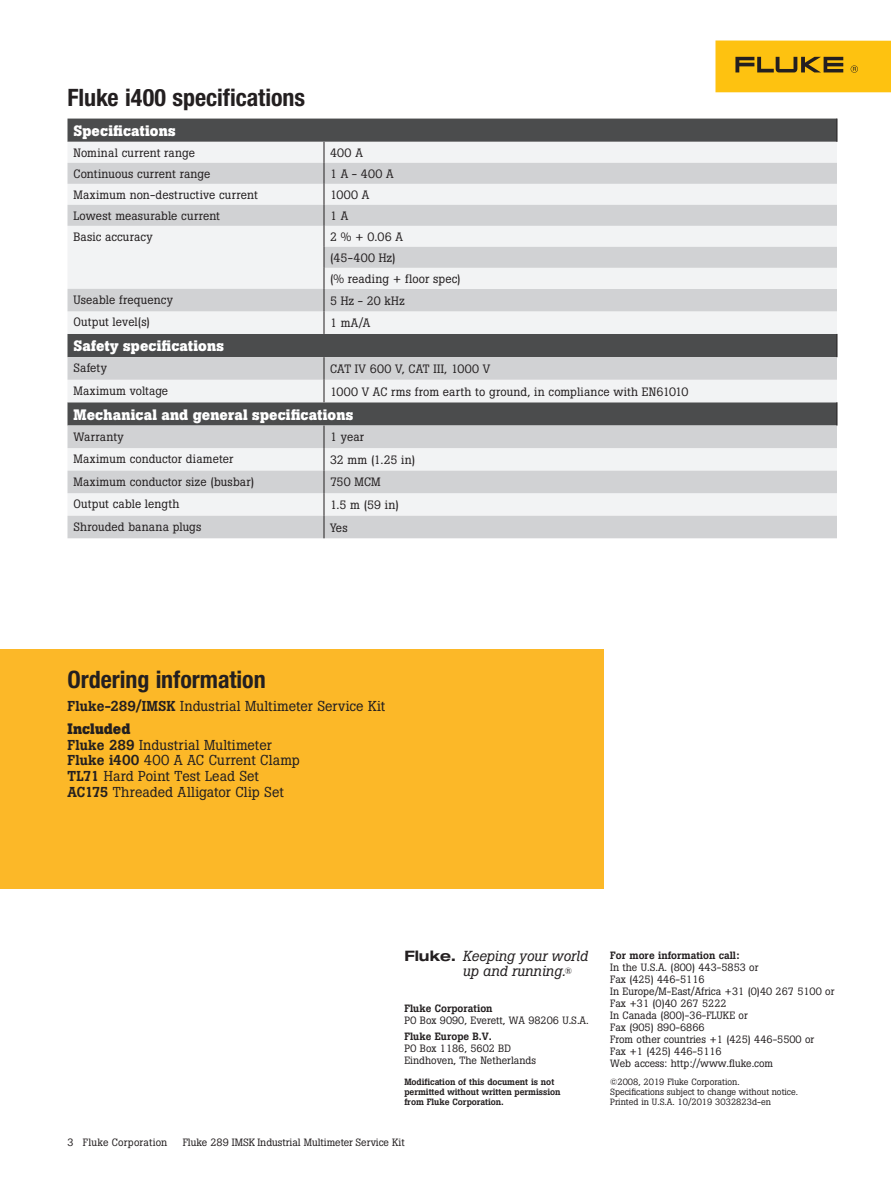
<style>
.page{position:relative;width:891px;height:1188px;background:#fff}
.page>*{position:absolute;margin:0;border:0;box-sizing:border-box;transform-origin:0 0}
.Specifications_heade{font:700 condensed 24px "Helvetica Neue LT Pro";color:#231f20}
.Order_info_header{font:700 condensed 24px "Helvetica Neue LT Pro";color:#231f20}
.Table_category_divid{font:700 15px "Boton Pro";letter-spacing:.015em;color:#fff}
.Ordering_info_subhea{font:700 15px "Boton Pro";letter-spacing:.005em;color:#231f20}
.t1{font:italic 14.4px/14.4px "Boton Pro";color:#231f20}
.Ordering_info_produc{font:14.25px/15.8px "Boton Pro";letter-spacing:.005em;color:#231f20}
.Ordering_info_body{font:14.25px "Boton Pro";letter-spacing:.01em;color:#231f20}
.Table_body_left_alig{font:12px "Boton Pro";letter-spacing:.015em;color:#231f20}
.t2{font:10.5px/12px "Boton Pro";color:#231f20}
.t3{font:500 10.5px "Boton Pro";color:#231f20}
.t4{font:10.5px "Boton Pro";letter-spacing:.02em;color:#231f20}
.t5{font:9px/9.8px "Boton Pro";color:#231f20}
.t6{font:500 9px/9.8px "Boton Pro";letter-spacing:-.005em;color:#231f20}
.s1{font-weight:500}
.s2{font-family:"Helvetica Neue LT Std";font-weight:700;font-style:normal;font-stretch:expanded}
.s3{font-style:normal;font-size:9px}
</style>
<div class="page">
<div style="left:716px;top:40px;width:175px;height:52px;background:#fec210"></div>
<svg style="left:735px;top:57px;width:108px;height:15px"></svg>
<svg style="left:851px;top:65px;width:7px;height:8px"></svg>
<div style="left:68px;top:119px;width:769px;height:23px;background:#4b4c4d"></div>
<div style="left:325px;top:142px;width:512px;height:21px;background:#f2f3f4"></div>
<svg style="left:68px;top:163px;width:769px;height:375px;fill:#d1d2d4"></svg>
<div style="left:324px;top:268px;width:513px;height:21px;background:#f2f3f4"></div>
<svg style="left:837px;top:119px;width:1px;height:23px"></svg>
<svg style="left:68px;top:142px;width:257px;height:192px"></svg>
<svg style="left:837px;top:334px;width:1px;height:23px"></svg>
<svg style="left:324px;top:357px;width:1px;height:45px"></svg>
<svg style="left:837px;top:402px;width:1px;height:24px"></svg>
<svg style="left:324px;top:426px;width:1px;height:112px"></svg>
<div style="left:0;top:650px;width:603px;height:239px;background:#fcb828"></div>
<p class="Specifications_heade" style="left:68px;top:83px;width:239px">Fluke i400 specifications</p>
<p class="Table_category_divid" style="left:74px;top:121px;width:104px">Specifications</p>
<p class="Table_body_left_alig" style="left:74px;top:145px;width:123px">Nominal current range</p>
<p class="Table_body_left_alig" style="left:330px;top:145px;width:34px">400 A</p>
<p class="Table_body_left_alig" style="left:74px;top:166px;width:138px">Continuous current range</p>
<p class="Table_body_left_alig" style="left:330px;top:166px;width:65px">1 A - 400 A</p>
<p class="Table_body_left_alig" style="left:74px;top:187px;width:186px">Maximum non-destructive current</p>
<p class="Table_body_left_alig" style="left:330px;top:187px;width:41px">1000 A</p>
<p class="Table_body_left_alig" style="left:74px;top:208px;width:148px">Lowest measurable current</p>
<p class="Table_body_left_alig" style="left:330px;top:208px;width:20px">1 A</p>
<p class="Table_body_left_alig" style="left:74px;top:229px;width:81px">Basic accuracy</p>
<p class="Table_body_left_alig" style="left:330px;top:229px;width:74px">2 % + 0.06 A</p>
<p class="Table_body_left_alig" style="left:330px;top:250px;width:67px">(45-400 Hz)</p>
<p class="Table_body_left_alig" style="left:330px;top:271px;width:132px">(% reading + floor spec)</p>
<p class="Table_body_left_alig" style="left:74px;top:292px;width:101px">Useable frequency</p>
<p class="Table_body_left_alig" style="left:330px;top:293px;width:76px">5 Hz - 20 kHz</p>
<p class="Table_body_left_alig" style="left:74px;top:314px;width:78px">Output level(s)</p>
<p class="Table_body_left_alig" style="left:330px;top:315px;width:42px">1 mA/A</p>
<p class="Table_category_divid" style="left:74px;top:336px;width:152px">Safety specifications</p>
<p class="Table_body_left_alig" style="left:74px;top:360px;width:35px">Safety</p>
<p class="Table_body_left_alig" style="left:330px;top:361px;width:162px">CAT IV 600 V, CAT III, 1000 V</p>
<p class="Table_body_left_alig" style="left:74px;top:383px;width:96px">Maximum voltage</p>
<p class="Table_body_left_alig" style="left:330px;top:384px;width:360px">1000 V AC rms from earth to ground, in compliance with EN61010</p>
<p class="Table_category_divid" style="left:74px;top:405px;width:281px">Mechanical and general specifications</p>
<p class="Table_body_left_alig" style="left:74px;top:429px;width:52px">Warranty</p>
<p class="Table_body_left_alig" style="left:330px;top:429px;width:36px">1 year</p>
<p class="Table_body_left_alig" style="left:74px;top:451px;width:161px">Maximum conductor diameter</p>
<p class="Table_body_left_alig" style="left:330px;top:452px;width:87px">32 mm (1.25 in)</p>
<p class="Table_body_left_alig" style="left:74px;top:474px;width:182px">Maximum conductor size (busbar)</p>
<p class="Table_body_left_alig" style="left:330px;top:474px;width:52px">750 MCM</p>
<p class="Table_body_left_alig" style="left:74px;top:496px;width:108px">Output cable length</p>
<p class="Table_body_left_alig" style="left:330px;top:497px;width:71px">1.5 m (59 in)</p>
<p class="Table_body_left_alig" style="left:74px;top:519px;width:129px">Shrouded banana plugs</p>
<p class="Table_body_left_alig" style="left:330px;top:520px;width:19px">Yes</p>
<p class="Order_info_header" style="left:68px;top:665px;width:200px">Ordering information</p>
<p class="Ordering_info_body" style="left:68px;top:697px;width:319px"><span class="s1">Fluke-289/IMSK</span> Industrial Multimeter Service Kit</p>
<p class="Ordering_info_subhea" style="left:68px;top:719px;width:64px">Included</p>
<p class="Ordering_info_produc" style="left:68px;top:737px;width:234px"><span class="s1">Fluke 289</span> Industrial Multimeter<br><span class="s1">Fluke i400</span> 400 A AC Current Clamp<br><span class="s1">TL71</span> Hard Point Test Lead Set<br><span class="s1">AC175</span> Threaded Alligator Clip Set</p>
<p class="t1" style="left:463px;top:949px;width:127px;text-indent:-58px"><span class="s2">Fluke.</span> Keeping your world up and running.<span class="s3">®</span></p>
<p class="t3" style="left:610px;top:948px;width:131px">For more information call:</p>
<p class="t2" style="left:610px;top:961px;width:226px">In the U.S.A. (800) 443-5853 or<br>Fax (425) 446-5116<br>In Europe/M-East/Africa +31 (0)40 267 5100 or<br>Fax +31 (0)40 267 5222<br>In Canada (800)-36-FLUKE or<br>Fax (905) 890-6866<br>From other countries +1 (425) 446-5500 or<br>Fax +1 (425) 446-5116<br>Web access: http://www.fluke.com</p>
<p class="t5" style="left:610px;top:1077px;width:189px">©2008, 2019 Fluke Corporation.<br>Specifications subject to change without notice.<br>Printed in U.S.A. 10/2019 3032823d-en</p>
<p class="t2" style="left:404px;top:1002px;width:186px"><span class="s1">Fluke Corporation<br></span>PO Box 9090, Everett, WA 98206 U.S.A.</p>
<p class="t2" style="left:404px;top:1031px;width:133px"><span class="s1">Fluke Europe B.V.<br></span>PO Box 1186, 5602 BD<br>Eindhoven, The Netherlands</p>
<p class="t6" style="left:404px;top:1077px;width:158px">Modification of this document is not permitted without written permission from Fluke Corporation.</p>
<p class="t4" style="left:68px;top:1136px;width:101px">3 Fluke Corporation</p>
<p class="t2" style="left:183px;top:1137px;width:223px">Fluke 289 IMSK Industrial Multimeter Service Kit</p>
</div>
